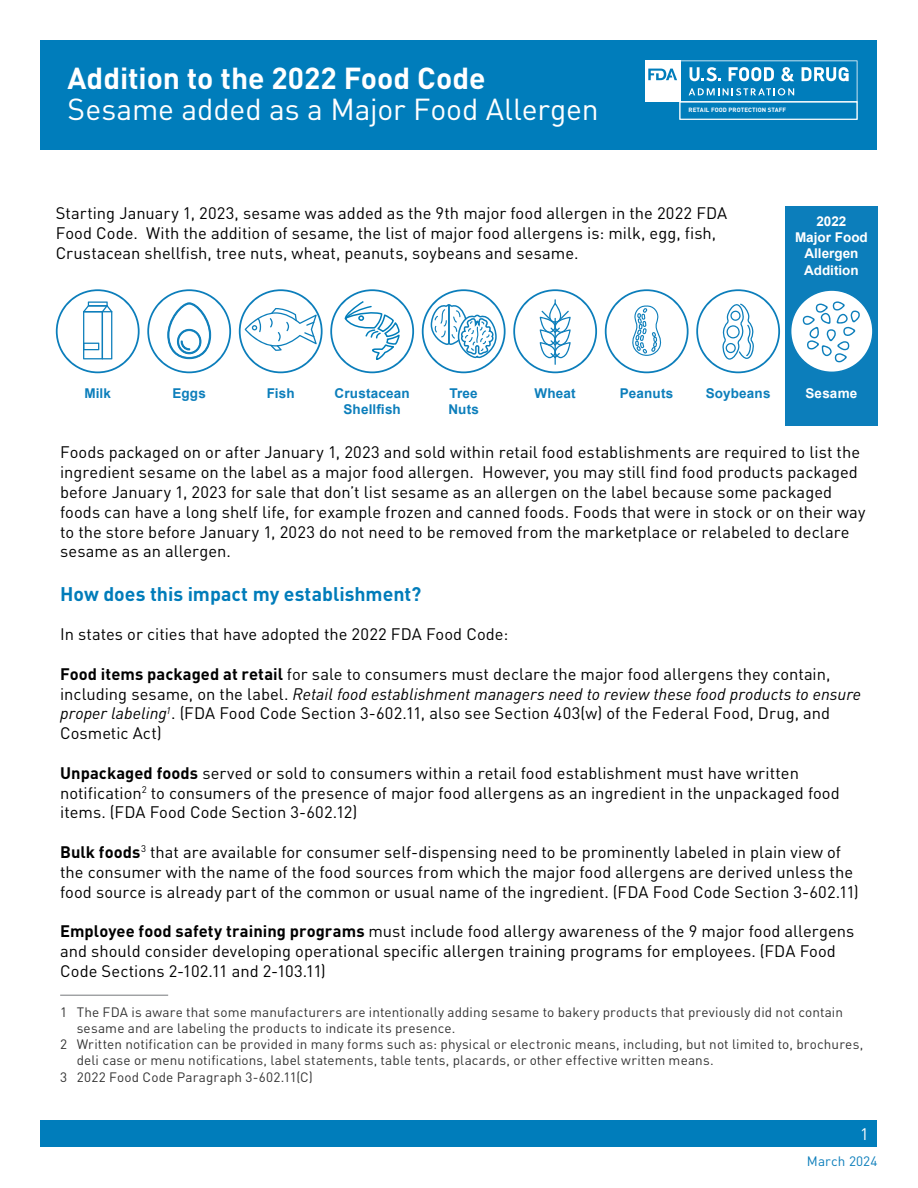
<style>
.page{position:relative;width:918px;height:1188px;background:#fff}
.page>*{position:absolute;margin:0;border:0;box-sizing:border-box;transform-origin:0 0}
.t1{font:30px "DIN Pro";letter-spacing:-.005em;color:#fff}
.t2{font:700 30px "DIN Pro";letter-spacing:-.005em;color:#fff}
.t3{font:700 19.5px "DIN Pro";color:#007cba}
.t4{font:16.5px/19.8px "DIN Pro";color:#000}
.t5{font:16.5px "DIN Pro";color:#fff}
.t6{font:13.5px "DIN Pro";letter-spacing:.01em;color:#333}
.t7{font:700 13.5px "Arial";letter-spacing:.015em;color:#0c7ebb}
.t8{font:700 13.5px/16.2px "Arial";color:#fff;text-align:center}
.t9{font:13.5px "DIN Pro";letter-spacing:.01em;color:#0c7ebb}
.t10{font:700 6.15px "DIN Pro";letter-spacing:.01em;color:#fff}
.s1{font-weight:700}
.s2{font-style:italic}
</style>
<div class="page">
<div style="left:40px;top:40px;width:838px;height:110px;background:#007dbb"></div>
<div style="left:645px;top:60px;width:35px;height:42px;background:#fff"></div>
<svg style="left:648px;top:60px;width:209px;height:59px"></svg>
<div style="left:40px;top:1120px;width:838px;height:28px;background:#007dbb"></div>
<hr style="left:60px;top:995px;width:108px;height:1px;background:#75787b">
<svg style="left:56px;top:289px;width:84px;height:84px"></svg>
<svg style="left:147px;top:289px;width:84px;height:84px"></svg>
<svg style="left:239px;top:289px;width:84px;height:84px"></svg>
<svg style="left:513px;top:289px;width:84px;height:84px"></svg>
<svg style="left:696px;top:289px;width:84px;height:84px"></svg>
<svg style="left:605px;top:289px;width:84px;height:84px"></svg>
<svg style="left:330px;top:289px;width:84px;height:84px"></svg>
<svg style="left:422px;top:289px;width:84px;height:84px"></svg>
<div style="left:785px;top:206px;width:93px;height:220px;background:#0c7ebb"></div>
<div style="left:791px;top:290px;width:82px;height:82px;background:#fff;border-radius:50%"></div>
<div style="left:790px;top:289px;width:84px;height:84px;border:2px solid #0c7ebb;border-radius:50%"></div>
<svg style="left:802px;top:301px;width:58px;height:62px"></svg>
<h1 class="t2" style="left:68px;top:54px;width:419px">Addition to the 2022 Food Code</h1>
<h2 class="t1" style="left:68px;top:86px;width:533px">Sesame added as a Major Food Allergen</h2>
<p class="t10" style="left:689px;top:105px;width:99px">RETAIL FOOD PROTECTION STAFF</p>
<p class="t4" style="left:56px;top:202px;width:673px">Starting January 1, 2023, sesame was added as the 9th major food allergen in the 2022 FDA<br>Food Code. With the addition of sesame, the list of major food allergens is: milk, egg, fish,<br>Crustacean shellfish, tree nuts, wheat, peanuts, soybeans and sesame.</p>
<p class="t8" style="left:795px;top:214px;width:74px">2022<br>Major Food<br>Allergen<br>Addition</p>
<p class="t7" style="left:84px;top:384px;width:28px">Milk</p>
<p class="t7" style="left:172px;top:384px;width:35px">Eggs</p>
<p class="t7" style="left:267px;top:384px;width:29px">Fish</p>
<p class="t7" style="left:335px;top:384px;width:77px">Crustacean</p>
<p class="t7" style="left:450px;top:384px;width:30px">Tree</p>
<p class="t7" style="left:535px;top:384px;width:43px">Wheat</p>
<p class="t7" style="left:620px;top:384px;width:55px">Peanuts</p>
<p class="t7" style="left:706px;top:384px;width:66px">Soybeans</p>
<p class="t7" style="left:343px;top:400px;width:59px">Shellfish</p>
<p class="t7" style="left:448px;top:400px;width:32px">Nuts</p>
<p class="t8" style="left:805px;top:385px;width:54px">Sesame</p>
<p class="t4" style="left:60px;top:441px;width:807px">Foods packaged on or after January 1, 2023 and sold within retail food establishments are required to list the ingredient sesame on the label as a major food allergen. However, you may still find food products packaged before January 1, 2023 for sale that don’t list sesame as an allergen on the label because some packaged foods can have a long shelf life, for example frozen and canned foods. Foods that were in stock or on their way to the store before January 1, 2023 do not need to be removed from the marketplace or relabeled to declare sesame as an allergen.</p>
<h3 class="t3" style="left:60px;top:578px;width:363px">How does this impact my establishment?</h3>
<p class="t4" style="left:60px;top:623px;width:450px">In states or cities that have adopted the 2022 FDA Food Code:</p>
<p class="t4" style="left:60px;top:663px;width:803px"><span class="s1">Food items packaged at retail</span> for sale to consumers must declare the major food allergens they contain, including sesame, on the label. <span class="s2">Retail food establishment managers need to review these food products to ensure proper labeling</span><sup>1</sup>. (FDA Food Code Section 3-602.11, also see Section 403(w) of the Federal Food, Drug, and Cosmetic Act)</p>
<p class="t4" style="left:60px;top:762px;width:781px"><span class="s1">Unpackaged foods</span> served or sold to consumers within a retail food establishment must have written notification<sup>2</sup> to consumers of the presence of major food allergens as an ingredient in the unpackaged food items. (FDA Food Code Section 3-602.12)</p>
<p class="t4" style="left:60px;top:841px;width:800px"><span class="s1">Bulk foods</span><sup>3</sup> that are available for consumer self-dispensing need to be prominently labeled in plain view of the consumer with the name of the food sources from which the major food allergens are derived unless the food source is already part of the common or usual name of the ingredient. (FDA Food Code Section 3-602.11)</p>
<p class="t4" style="left:60px;top:920px;width:796px"><span class="s1">Employee food safety training programs</span> must include food allergy awareness of the 9 major food allergens and should consider developing operational specific allergen training programs for employees. (FDA Food<br>Code Sections 2-102.11 and 2-103.11)</p>
<p class="t6" style="left:60px;top:1002px;width:784px">1 The FDA is aware that some manufacturers are intentionally adding sesame to bakery products that previously did not contain</p>
<p class="t6" style="left:77px;top:1018px;width:380px">sesame and are labeling the products to indicate its presence.</p>
<p class="t6" style="left:60px;top:1034px;width:805px">2 Written notification can be provided in many forms such as: physical or electronic means, including, but not limited to, brochures,</p>
<p class="t6" style="left:77px;top:1050px;width:638px">deli case or menu notifications, label statements, table tents, placards, or other effective written means.</p>
<p class="t6" style="left:60px;top:1066px;width:254px">3 2022 Food Code Paragraph 3-602.11(C)</p>
<p class="t5" style="left:860px;top:1122px;width:10px">1</p>
<p class="t9" style="left:807px;top:1150px;width:72px">March 2024</p>
</div>
